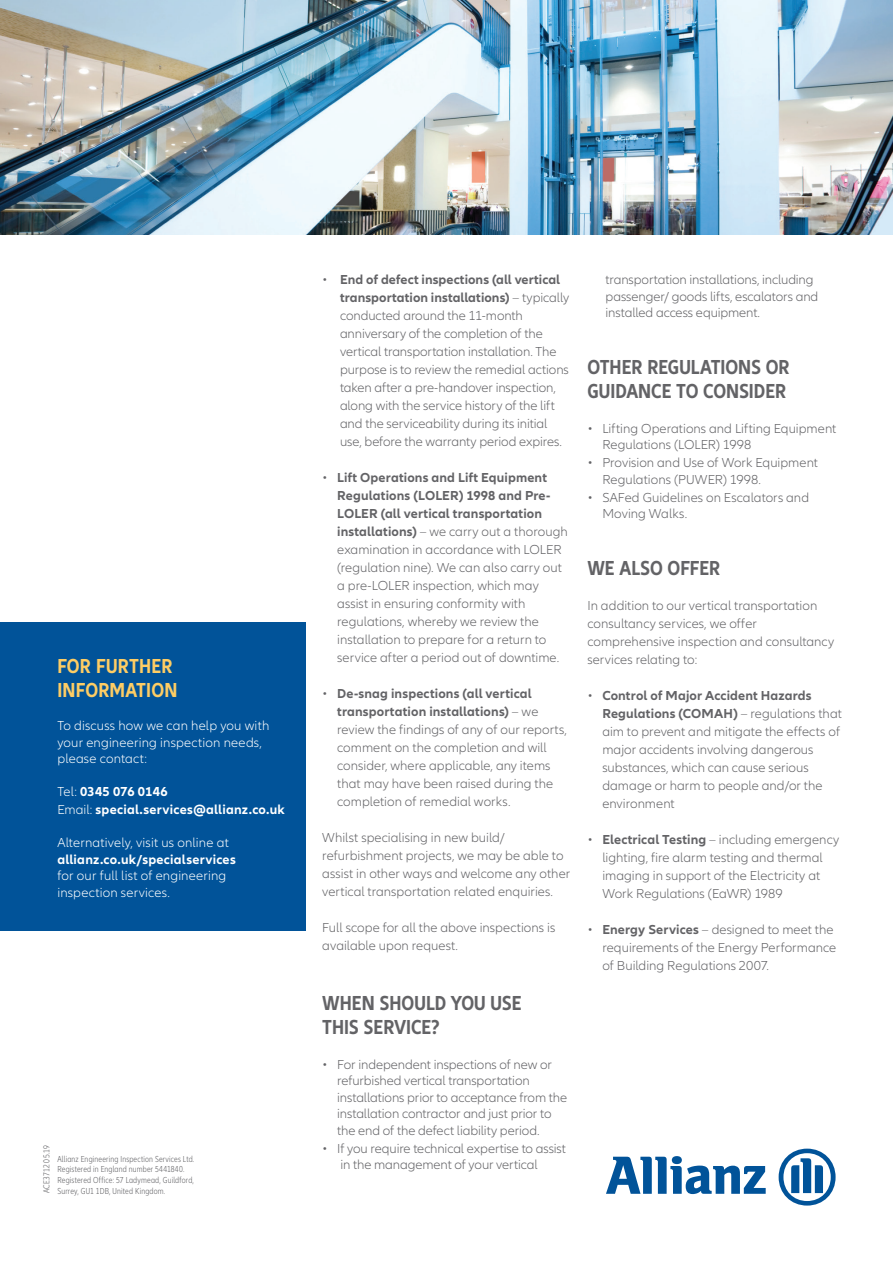
<style>
.page{position:relative;width:893px;height:1263px;background:#fff}
.page>*{position:absolute;margin:0;border:0;box-sizing:border-box;transform-origin:0 0}
.t1{font:700 condensed 21px/24px "Allianz Neo";color:#636366}
.t2{font:700 condensed 21px/24px "Allianz Neo";letter-spacing:.01em;color:#fecd64}
.t3{font:300 13.5px/18px "Allianz Neo";color:#636366}
.t4{font:300 13.5px/16.5px "Allianz Neo";letter-spacing:.015em;color:#fff}
.t5{font:700 13.5px/18px "Allianz Neo";letter-spacing:.02em;color:#fff}
.t6{font:300 condensed 9px/10.5px "Allianz Neo";letter-spacing:.02em;color:#636366}
.s1{font-weight:300}
.s2{font-weight:700}
</style>
<div class="page">
<svg style="left:606px;top:1156px;width:160px;height:38px"></svg>
<svg style="left:779px;top:1148px;width:57px;height:57px"></svg>
<img style="left:0;top:0;width:893px;height:235px">
<div style="left:0;top:622px;width:305px;height:308px;background:#015399"></div>
<h1 class="t2" style="left:57px;top:654px;width:122px">FOR FURTHER<br>INFORMATION</h1>
<p class="t4" style="left:57px;top:718px;width:213px">To discuss how we can help you with your engineering inspection needs, please contact:</p>
<p class="t5" style="left:57px;top:783px;width:229px"><span class="s1">Tel:</span> 0345 076 0146<br><span class="s1">Email:</span> special.services@allianz.co.uk</p>
<p class="t4" style="left:57px;top:835px;width:173px">Alternatively, visit us online at</p>
<p class="t5" style="left:57px;top:850px;width:180px">allianz.co.uk/specialservices</p>
<p class="t4" style="left:57px;top:868px;width:170px">for our full list of engineering inspection services.</p>
<p class="t6" style="left:42px;top:1193px;width:50px;rotate:-90deg">ACE3712 05.19</p>
<p class="t6" style="left:57px;top:1154px;width:138px">Allianz Engineering Inspection Services Ltd.<br>Registered in England number 5441840.<br>Registered Office: 57 Ladymead, Guildford,</p>
<p class="t6" style="left:57px;top:1185px;width:109px">Surrey, GU1 1DB, United Kingdom.</p>
<p class="t3" style="left:340px;top:271px;width:231px;text-indent:-18px">• <span class="s2">End of defect inspections (all vertical transportation installations)</span> – typically conducted around the 11-month anniversary of the completion of the vertical transportation installation. The purpose is to review the remedial actions taken after a pre-handover inspection, along with the service history of the lift and the serviceability during its initial use, before the warranty period expires.</p>
<p class="t3" style="left:337px;top:469px;width:232px;text-indent:-15px">• <span class="s2">Lift Operations and Lift Equipment Regulations (LOLER) 1998 and Pre-LOLER (all vertical transportation installations)</span> – we carry out a thorough examination in accordance with LOLER (regulation nine). We can also carry out a pre-LOLER inspection, which may assist in ensuring conformity with regulations, whereby we review the installation to prepare for a return to service after a period out of downtime.</p>
<p class="t3" style="left:337px;top:685px;width:231px;text-indent:-15px">• <span class="s2">De-snag inspections (all vertical transportation installations)</span> – we review the findings of any of our reports, comment on the completion and will consider, where applicable, any items that may have been raised during the completion of remedial works.</p>
<p class="t3" style="left:322px;top:829px;width:249px">Whilst specialising in new build/ refurbishment projects, we may be able to assist in other ways and welcome any other vertical transportation related enquiries.</p>
<p class="t3" style="left:322px;top:919px;width:234px">Full scope for all the above inspections is available upon request.</p>
<h1 class="t1" style="left:322px;top:991px;width:201px">WHEN SHOULD YOU USE<br>THIS SERVICE?</h1>
<p class="t3" style="left:337px;top:1056px;width:232px;line-height:16.5px;text-indent:-15px">• For independent inspections of new or refurbished vertical transportation installations prior to acceptance from the installation contractor and just prior to the end of the defect liability period.</p>
<p class="t3" style="left:340px;top:1140px;width:227px;line-height:16.5px;text-indent:-18px">• If you require technical expertise to assist in the management of your vertical</p>
<p class="t3" style="left:606px;top:272px;width:214px;line-height:16.5px">transportation installations, including passenger/ goods lifts, escalators and installed access equipment.</p>
<h1 class="t1" style="left:587px;top:355px;width:204px">OTHER REGULATIONS OR<br>GUIDANCE TO CONSIDER</h1>
<p class="t3" style="left:602px;top:420px;width:236px;line-height:16.5px;text-indent:-15px">• Lifting Operations and Lifting Equipment<br>Regulations (LOLER) 1998</p>
<p class="t3" style="left:602px;top:455px;width:217px;line-height:16.5px;text-indent:-15px">• Provision and Use of Work Equipment<br>Regulations (PUWER) 1998.</p>
<p class="t3" style="left:602px;top:489px;width:208px;line-height:16.5px;text-indent:-15px">• SAFed Guidelines on Escalators and<br>Moving Walks.</p>
<h1 class="t1" style="left:587px;top:556px;width:134px">WE ALSO OFFER</h1>
<p class="t3" style="left:587px;top:596px;width:248px">In addition to our vertical transportation consultancy services, we offer comprehensive inspection and consultancy services relating to:</p>
<p class="t3" style="left:602px;top:686px;width:241px;text-indent:-15px">• <span class="s2">Control of Major Accident Hazards Regulations (COMAH)</span> – regulations that aim to prevent and mitigate the effects of major accidents involving dangerous substances, which can cause serious damage or harm to people and/or the environment</p>
<p class="t3" style="left:602px;top:830px;width:238px;text-indent:-15px">• <span class="s2">Electrical Testing</span> – including emergency lighting, fire alarm testing and thermal imaging in support of the Electricity at Work Regulations (EaWR) 1989</p>
<p class="t3" style="left:602px;top:920px;width:235px;text-indent:-15px">• <span class="s2">Energy Services</span> – designed to meet the requirements of the Energy Performance of Building Regulations 2007.</p>
</div>
